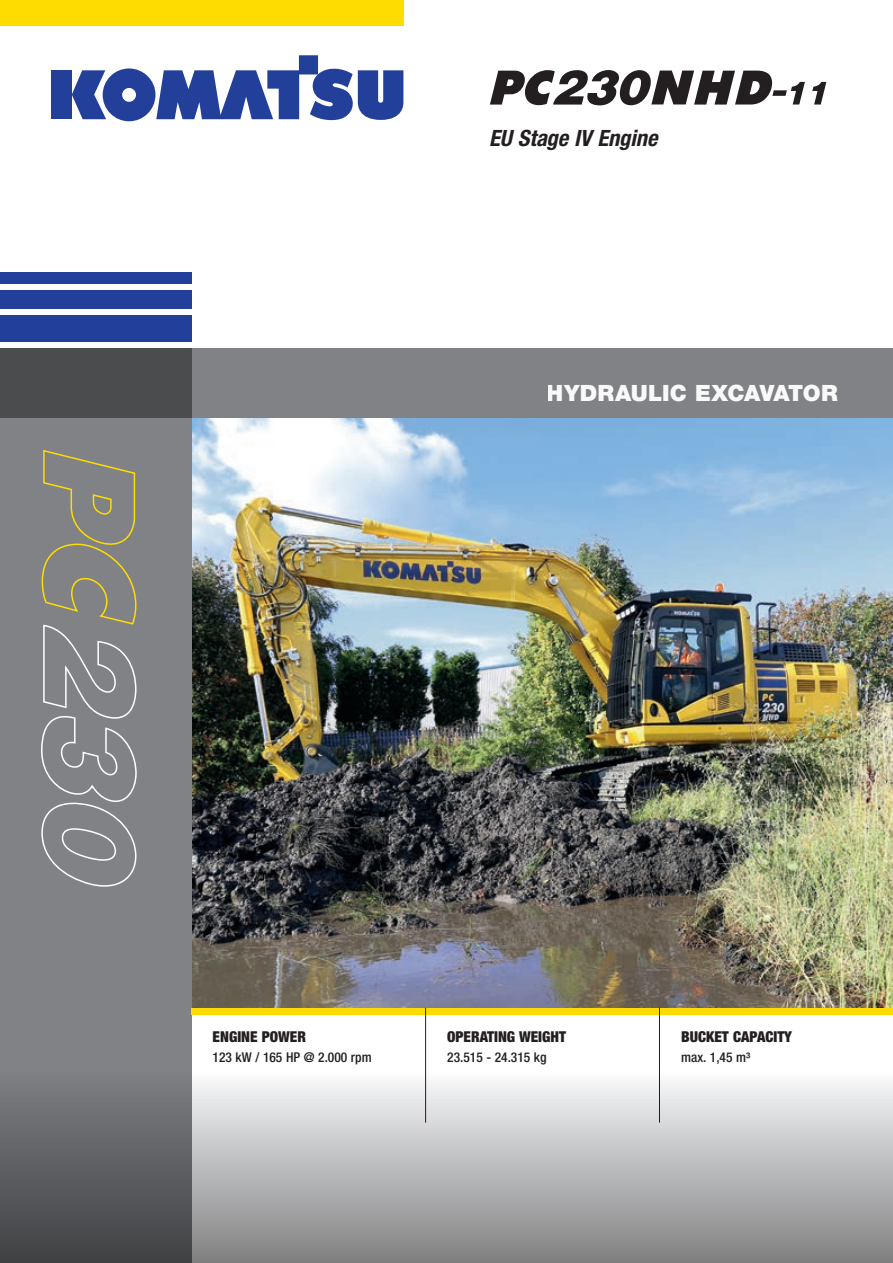
<style>
.page{position:relative;width:893px;height:1263px;background:#fff}
.page>*{position:absolute;margin:0;border:0;box-sizing:border-box;transform-origin:0 0}
.t1{font:900 22.5px "Helvetica Neue LT Pro";color:#fff}
.t2{font:italic 700 condensed 22.5px "Helvetica Neue LT Pro";letter-spacing:-.005em;color:#231f20}
.t3{font:900 condensed 15px "Helvetica Neue LT Pro";color:#231f20}
.t4{font:500 condensed 13.5px "Helvetica Neue LT Pro";color:#231f20}
</style>
<div class="page">
<img style="left:192px;top:418px;width:701px;height:590px">
<div style="left:0;top:349px;width:192px;height:914px;background:#808285"></div>
<div style="left:0;top:316px;width:192px;height:26px;background:#223f99"></div>
<div style="left:0;top:290px;width:192px;height:19px;background:#223f99"></div>
<div style="left:0;top:272px;width:192px;height:12px;background:#223f99"></div>
<div style="left:0;top:0;width:404px;height:26px;background:#ffdc01"></div>
<div style="left:51px;top:70px;width:21px;height:49px;background:#223f99"></div>
<svg style="left:72px;top:55px;width:331px;height:66px"></svg>
<div style="left:191px;top:1008px;width:702px;height:6px;background:#ffdc01"></div>
<div style="left:0;top:349px;width:893px;height:69px;background:#808285"></div>
<div style="left:0;top:349px;width:192px;height:69px;background:#4b4c4d"></div>
<svg style="left:0;top:1071px;width:893px;height:192px;background:#a8a9aa"></svg>
<hr style="left:425px;top:1008px;width:1px;height:115px;background:#231f20">
<hr style="left:659px;top:1008px;width:1px;height:115px;background:#231f20">
<svg style="left:490px;top:70px;width:336px;height:36px"></svg>
<svg style="left:41px;top:450px;width:96px;height:437px"></svg>
<h1 class="t2" style="left:489px;top:124px;width:170px">EU Stage IV Engine</h1>
<h1 class="t1" style="left:547px;top:379px;width:292px">HYDRAULIC EXCAVATOR</h1>
<p class="t3" style="left:213px;top:1028px;width:95px">ENGINE POWER</p>
<p class="t4" style="left:213px;top:1049px;width:161px">123 kW / 165 HP @ 2.000 rpm</p>
<p class="t3" style="left:447px;top:1028px;width:120px">OPERATING WEIGHT</p>
<p class="t4" style="left:447px;top:1049px;width:101px">23.515 - 24.315 kg</p>
<p class="t3" style="left:681px;top:1028px;width:112px">BUCKET CAPACITY</p>
<p class="t4" style="left:681px;top:1049px;width:71px">max. 1,45 m³</p>
</div>
